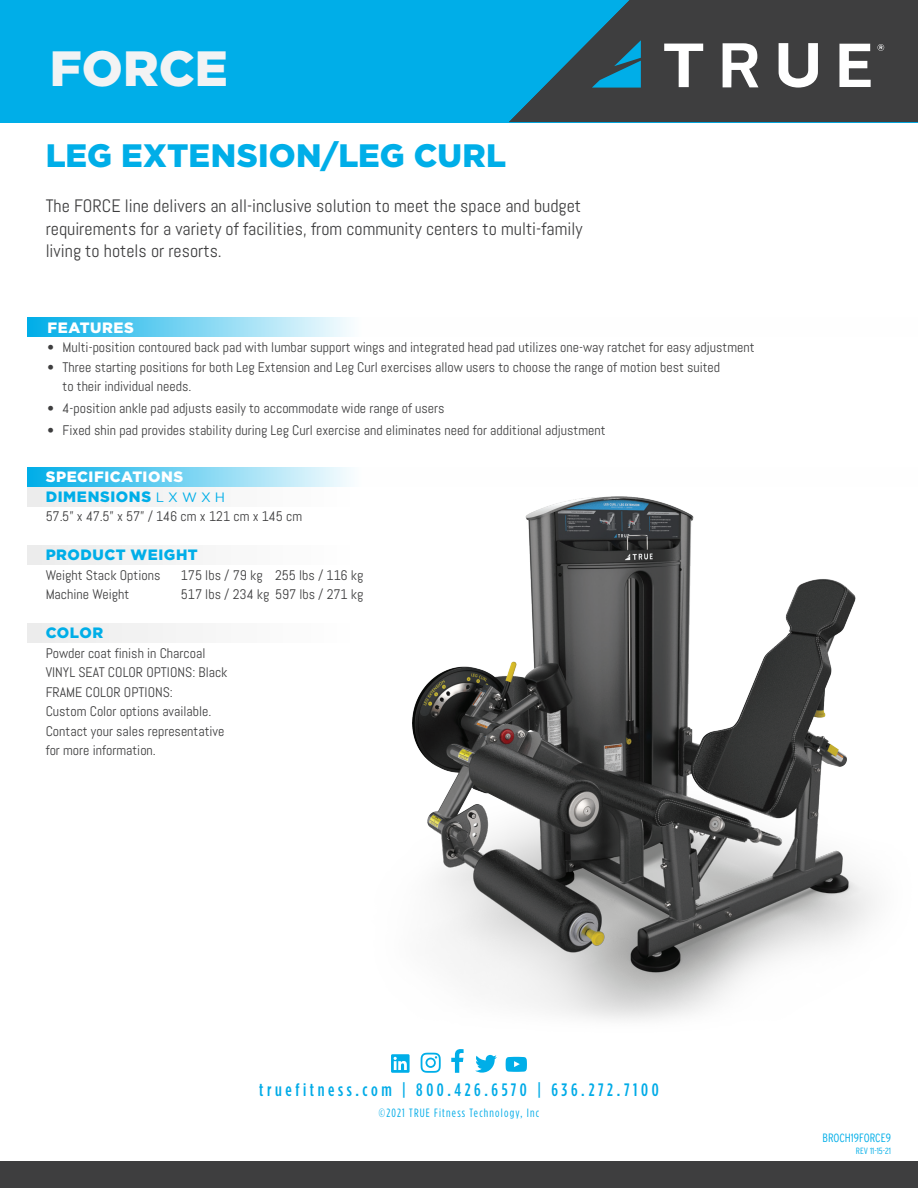
<style>
.page{position:relative;width:918px;height:1188px;background:#fff}
.page>*{position:absolute;margin:0;border:0;box-sizing:border-box;transform-origin:0 0}
.t1{font:900 49.5px "Gotham";color:#f2f3f4}
.t2{font:900 32.4px "Gotham";letter-spacing:.005em;color:#00aee8}
.t3{font:18px/22.5px "Abel";color:#3e3e3f;text-align:justify}
.t4{font:500 18px "Gotham Condensed";letter-spacing:.2em;color:#00abe7}
.t5{font:900 15px/19.5px "Gotham";letter-spacing:.04em;color:#fff}
.t6{font:900 15px "Gotham";letter-spacing:.035em;color:#00aee8}
.t7{font:13.8px/19.5px "Abel";color:#3e3e3f}
.t8{font:12px "Gotham Condensed";letter-spacing:.1em;color:#00abe7}
.t9{font:300 condensed 12px "Interstate";color:#00aee8}
.t10{font:300 condensed 9px "Interstate";color:#00aee8}
.s1{color:#00aee8}
.s2{font-weight:400;font-size:13.5px;color:#00aee8}
</style>
<div class="page">
<img style="left:412px;top:506px;width:463px;height:514px">
<div style="left:0;top:0;width:918px;height:122px;background:#00aee8"></div>
<svg style="left:509px;top:0;width:409px;height:122px;fill:#3e3e3f"></svg>
<svg style="left:592px;top:40px;width:49px;height:48px"></svg>
<svg style="left:779px;top:43px;width:39px;height:45px;background:#a5a5a5"></svg>
<svg style="left:839px;top:44px;width:32px;height:43px"></svg>
<svg style="left:664px;top:44px;width:39px;height:43px;background:#868687"></svg>
<svg style="left:723px;top:43px;width:35px;height:44px;background:#b4b4b4"></svg>
<svg style="left:878px;top:44px;width:6px;height:7px"></svg>
<div style="left:0;top:1161px;width:918px;height:27px;background:#3e3e3f"></div>
<svg style="left:27px;top:317px;width:323px;height:19px;background:#79d4f2"></svg>
<svg style="left:27px;top:467px;width:323px;height:20px;background:#79d4f2"></svg>
<svg style="left:27px;top:545px;width:848px;height:19px"></svg>
<svg style="left:27px;top:487px;width:645px;height:19px"></svg>
<svg style="left:27px;top:624px;width:848px;height:19px"></svg>
<svg style="left:451px;top:1049px;width:13px;height:24px"></svg>
<svg style="left:506px;top:1057px;width:21px;height:15px"></svg>
<svg style="left:391px;top:1054px;width:19px;height:19px"></svg>
<svg style="left:475px;top:1055px;width:22px;height:18px"></svg>
<svg style="left:421px;top:1053px;width:20px;height:20px"></svg>
<h1 class="t1" style="left:50px;top:40px;width:179px">FORCE</h1>
<h2 class="t2" style="left:46px;top:137px;width:462px">LEG EXTENSION/LEG CURL</h2>
<h3 class="t3" style="left:46px;top:195px;width:538px">The FORCE line delivers an all-inclusive solution to meet the space and budget requirements for a variety of facilities, from community centers to multi-family living to hotels or resorts.</h3>
<p class="t5" style="left:48px;top:317px;width:88px">FEATURES</p>
<p class="t7" style="left:48px;top:338px;width:709px">• Multi-position contoured back pad with lumbar support wings and integrated head pad utilizes one-way ratchet for easy adjustment</p>
<p class="t7" style="left:63px;top:357px;width:659px;text-indent:-15px">• Three starting positions for both Leg Extension and Leg Curl exercises allow users to choose the range of motion best suited to their individual needs.</p>
<p class="t7" style="left:48px;top:399px;width:399px">• 4-position ankle pad adjusts easily to accommodate wide range of users</p>
<p class="t7" style="left:48px;top:420px;width:560px">• Fixed shin pad provides stability during Leg Curl exercise and eliminates need for additional adjustment</p>
<p class="t5" style="left:46px;top:467px;width:181px">SPECIFICATIONS<br><span class="s1">DIMENSIONS</span> <span class="s2">L X W X H</span></p>
<p class="t7" style="left:46px;top:507px;width:258px">57.5” x 47.5” x 57” / 146 cm x 121 cm x 145 cm</p>
<p class="t6" style="left:46px;top:546px;width:154px">PRODUCT WEIGHT</p>
<p class="t7" style="left:46px;top:565px;width:116px">Weight Stack Options</p>
<p class="t7" style="left:181px;top:565px;width:184px">175 lbs / 79 kg 255 lbs / 116 kg</p>
<p class="t7" style="left:46px;top:585px;width:85px">Machine Weight</p>
<p class="t7" style="left:181px;top:585px;width:184px">517 lbs / 234 kg 597 lbs / 271 kg</p>
<p class="t6" style="left:46px;top:624px;width:59px">COLOR</p>
<p class="t7" style="left:46px;top:643px;width:183px">Powder coat finish in Charcoal<br>VINYL SEAT COLOR OPTIONS: Black<br>FRAME COLOR OPTIONS:<br>Custom Color options available.<br>Contact your sales representative for more information.</p>
<h3 class="t4" style="left:259px;top:1080px;width:401px">truefitness.com | 800.426.6570 | 636.272.7100</h3>
<p class="t8" style="left:379px;top:1106px;width:162px">©2021 TRUE Fitness Technology, Inc</p>
<p class="t9" style="left:823px;top:1131px;width:70px">BROCH19FORCE9</p>
<p class="t10" style="left:856px;top:1146px;width:37px">REV 11-15-21</p>
</div>
